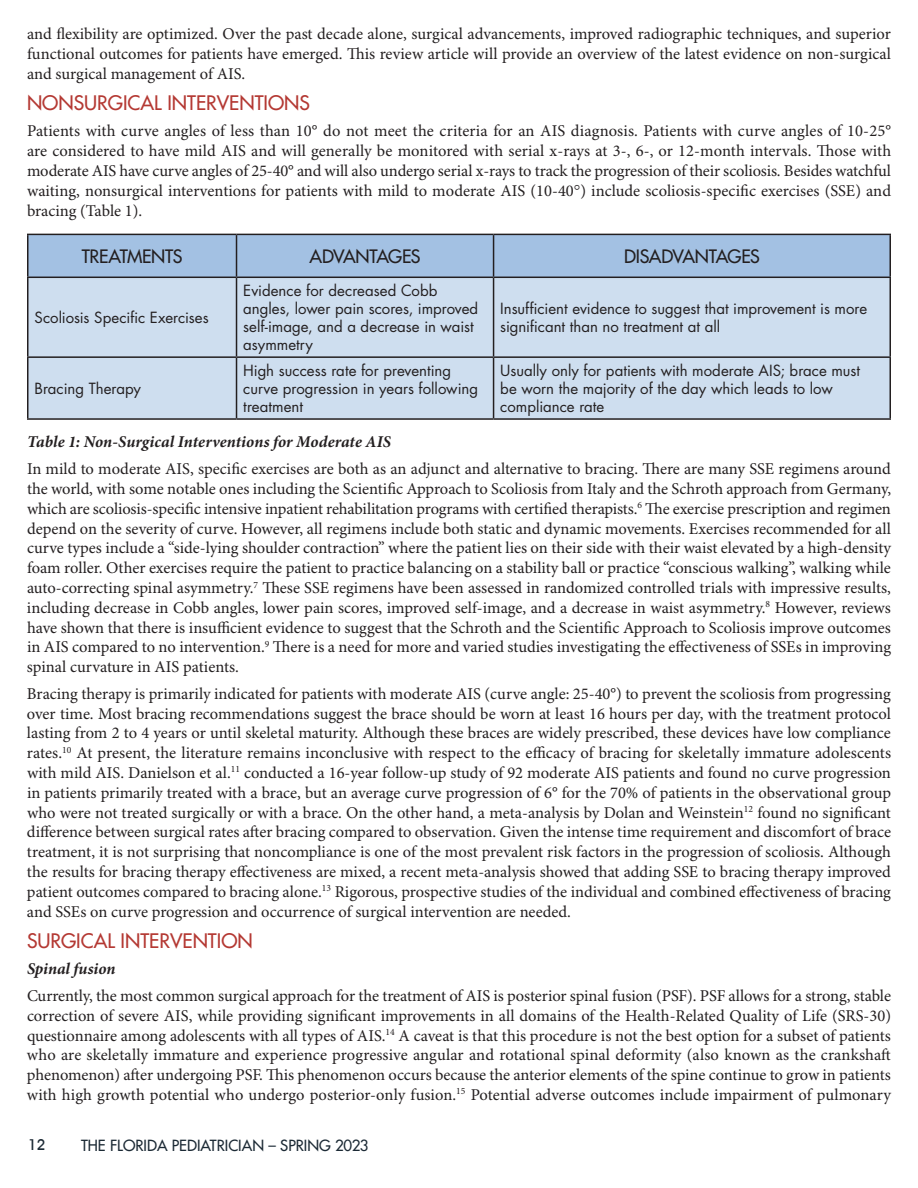
<style>
.page{position:relative;width:918px;height:1188px;background:#fff}
.page>*{position:absolute;margin:0;border:0;box-sizing:border-box;transform-origin:0 0}
.Block_Header{font:500 19.5px "Futura Std";color:#b43933}
.Block_Header-2{font:500 18px "Futura Std";letter-spacing:-.02em;color:#231f20}
.t1{font:16.5px/19.8px "Minion Pro";color:#231f20;text-align:justify}
.t2{font:italic 700 16.5px "Minion Pro";letter-spacing:.005em;color:#231f20}
.Block_Header-3{font:15px/18px "Futura Std";color:#231f20}
.t3{font:500 15px "Futura Std";color:#1c2a35}
.t4{font:500 15px "Avant Garde IT Cby BT";color:#1c2a35}
</style>
<div class="page">
<div style="left:28px;top:235px;width:862px;height:42px;background:#a3c1e3"></div>
<div style="left:28px;top:278px;width:862px;height:140px;background:#cedeef"></div>
<hr style="left:27px;top:234px;width:210px;height:1px;background:#231f20">
<hr style="left:27px;top:235px;width:1px;height:42px;background:#231f20">
<hr style="left:237px;top:234px;width:257px;height:1px;background:#231f20">
<hr style="left:236px;top:235px;width:1px;height:42px;background:#231f20">
<hr style="left:494px;top:234px;width:397px;height:1px;background:#231f20">
<hr style="left:493px;top:235px;width:1px;height:42px;background:#231f20">
<hr style="left:890px;top:235px;width:1px;height:42px;background:#231f20">
<hr style="left:27px;top:277px;width:210px;height:1px;background:#231f20">
<hr style="left:27px;top:278px;width:1px;height:78px;background:#231f20">
<hr style="left:237px;top:277px;width:257px;height:1px;background:#231f20">
<hr style="left:236px;top:278px;width:1px;height:78px;background:#231f20">
<hr style="left:494px;top:277px;width:397px;height:1px;background:#231f20">
<hr style="left:493px;top:278px;width:1px;height:78px;background:#231f20">
<hr style="left:890px;top:278px;width:1px;height:78px;background:#231f20">
<hr style="left:27px;top:356px;width:210px;height:2px;background:#231f20">
<hr style="left:27px;top:358px;width:1px;height:60px;background:#231f20">
<hr style="left:237px;top:356px;width:257px;height:2px;background:#231f20">
<hr style="left:236px;top:358px;width:1px;height:60px;background:#231f20">
<hr style="left:494px;top:356px;width:397px;height:2px;background:#231f20">
<hr style="left:493px;top:358px;width:1px;height:60px;background:#231f20">
<hr style="left:890px;top:358px;width:1px;height:60px;background:#231f20">
<hr style="left:27px;top:418px;width:210px;height:2px;background:#231f20">
<hr style="left:237px;top:418px;width:257px;height:2px;background:#231f20">
<hr style="left:494px;top:418px;width:397px;height:2px;background:#231f20">
<p class="t1" style="left:27px;top:25px;width:866px">and flexibility are optimized. Over the past decade alone, surgical advancements, improved radiographic techniques, and superior functional outcomes for patients have emerged. This review article will provide an overview of the latest evidence on non-surgical and surgical management of AIS.</p>
<p class="Block_Header" style="left:27px;top:90px;width:285px">NONSURGICAL INTERVENTIONS</p>
<p class="t1" style="left:27px;top:122px;width:866px">Patients with curve angles of less than 10° do not meet the criteria for an AIS diagnosis. Patients with curve angles of 10-25° are considered to have mild AIS and will generally be monitored with serial x-rays at 3-, 6-, or 12-month intervals. Those with moderate AIS have curve angles of 25-40° and will also undergo serial x-rays to track the progression of their scoliosis. Besides watchful waiting, nonsurgical interventions for patients with mild to moderate AIS (10-40 ) include scoliosis-specific exercises (SSE) and bracing (Table 1).</p>
<p class="Block_Header-2" style="left:82px;top:245px;width:102px">TREATMENTS</p>
<p class="Block_Header-2" style="left:310px;top:245px;width:112px">ADVANTAGES</p>
<p class="Block_Header-2" style="left:624px;top:245px;width:137px">DISADVANTAGES</p>
<p class="Block_Header-3" style="left:34px;top:309px;width:176px">Scoliosis Specific Exercises</p>
<p class="Block_Header-3" style="left:243px;top:282px;width:237px">Evidence for decreased Cobb angles, lower pain scores, improved self-image, and a decrease in waist asymmetry</p>
<p class="Block_Header-3" style="left:500px;top:300px;width:368px">Insufficient evidence to suggest that improvement is more significant than no treatment at all</p>
<p class="Block_Header-3" style="left:243px;top:362px;width:236px">High success rate for preventing curve progression in years following treatment</p>
<p class="Block_Header-3" style="left:500px;top:362px;width:361px">Usually only for patients with moderate AIS; brace must be worn the majority of the day which leads to low compliance rate</p>
<p class="t2" style="left:27px;top:432px;width:365px">Table 1: Non-Surgical Interventions for Moderate AIS</p>
<p class="t1" style="left:27px;top:460px;width:866px">In mild to moderate AIS, specific exercises are both as an adjunct and alternative to bracing. There are many SSE regimens around the world, with some notable ones including the Scientific Approach to Scoliosis from Italy and the Schroth approach from Germany, which are scoliosis-specific intensive inpatient rehabilitation programs with certified therapists.<sup>6</sup> The exercise prescription and regimen depend on the severity of curve. However, all regimens include both static and dynamic movements. Exercises recommended for all curve types include a “side-lying shoulder contraction” where the patient lies on their side with their waist elevated by a high-density foam roller. Other exercises require the patient to practice balancing on a stability ball or practice “conscious walking”, walking while auto-correcting spinal asymmetry.<sup>7</sup> These SSE regimens have been assessed in randomized controlled trials with impressive results, including decrease in Cobb angles, lower pain scores, improved self-image, and a decrease in waist asymmetry.<sup>8</sup> However, reviews have shown that there is insufficient evidence to suggest that the Schroth and the Scientific Approach to Scoliosis improve outcomes in AIS compared to no intervention.<sup>9</sup> There is a need for more and varied studies investigating the effectiveness of SSEs in improving spinal curvature in AIS patients.</p>
<p class="t1" style="left:27px;top:684px;width:866px">Bracing therapy is primarily indicated for patients with moderate AIS (curve angle: 25-40°) to prevent the scoliosis from progressing over time. Most bracing recommendations suggest the brace should be worn at least 16 hours per day, with the treatment protocol lasting from 2 to 4 years or until skeletal maturity. Although these braces are widely prescribed, these devices have low compliance rates.<sup>10</sup> At present, the literature remains inconclusive with respect to the efficacy of bracing for skeletally immature adolescents with mild AIS. Danielson et al.<sup>11</sup> conducted a 16-year follow-up study of 92 moderate AIS patients and found no curve progression in patients primarily treated with a brace, but an average curve progression of 6° for the 70% of patients in the observational group who were not treated surgically or with a brace. On the other hand, a meta-analysis by Dolan and Weinstein<sup>12</sup> found no significant difference between surgical rates after bracing compared to observation. Given the intense time requirement and discomfort of brace treatment, it is not surprising that noncompliance is one of the most prevalent risk factors in the progression of scoliosis. Although the results for bracing therapy effectiveness are mixed, a recent meta-analysis showed that adding SSE to bracing therapy improved patient outcomes compared to bracing alone.<sup>13</sup> Rigorous, prospective studies of the individual and combined effectiveness of bracing and SSEs on curve progression and occurrence of surgical intervention are needed.</p>
<p class="Block_Header" style="left:27px;top:928px;width:227px">SURGICAL INTERVENTION</p>
<p class="t2" style="left:27px;top:959px;width:90px">Spinal fusion</p>
<p class="t1" style="left:27px;top:986px;width:866px">Currently, the most common surgical approach for the treatment of AIS is posterior spinal fusion (PSF). PSF allows for a strong, stable correction of severe AIS, while providing significant improvements in all domains of the Health-Related Quality of Life (SRS-30) questionnaire among adolescents with all types of AIS.<sup>14</sup> A caveat is that this procedure is not the best option for a subset of patients who are skeletally immature and experience progressive angular and rotational spinal deformity (also known as the crankshaft phenomenon) after undergoing PSF. This phenomenon occurs because the anterior elements of the spine continue to grow in patients with high growth potential who undergo posterior-only fusion.<sup>15</sup> Potential adverse outcomes include impairment of pulmonary</p>
<p class="Block_Header-3" style="left:34px;top:380px;width:108px">Bracing Therapy</p>
<p class="t4" style="left:28px;top:1136px;width:19px">12</p>
<p class="t3" style="left:81px;top:1136px;width:289px">THE FLORIDA PEDIATRICIAN – SPRING 2023</p>
</div>
